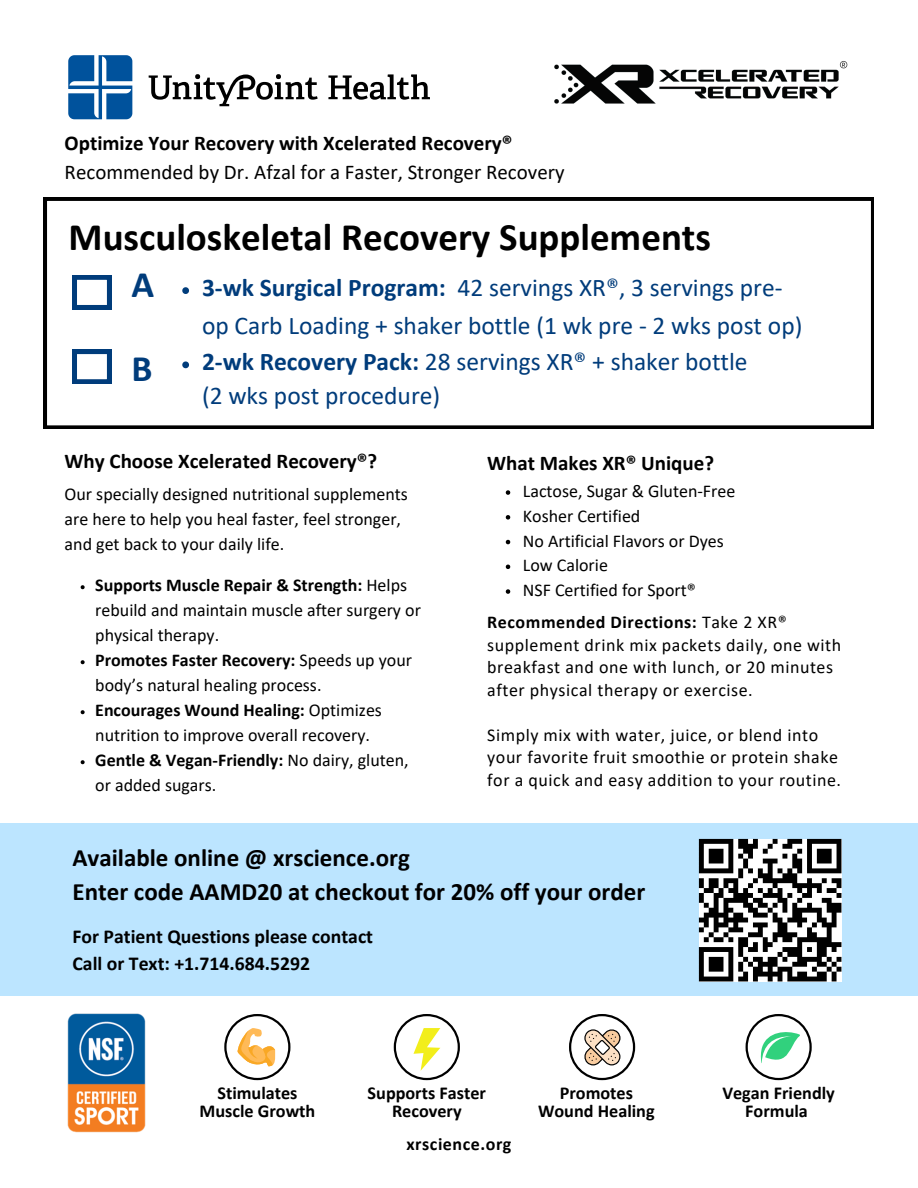
<style>
.page{position:relative;width:918px;height:1188px;background:#fff}
.page>*{position:absolute;margin:0;border:0;box-sizing:border-box;transform-origin:0 0}
.t1{font:700 39px "Calibri";color:#000}
.t2{font:700 37.5px "Calibri";color:#003c7b}
.t3{font:25.5px/38.2px "Calibri";color:#003c7b}
.t4{font:700 25.05px/34.7px "Calibri";color:#000}
.t5{font:21px/29.2px "Calibri";color:#000}
.t6{font:700 21px "Calibri";color:#000}
.t7{font:700 19.8px/27px "Calibri";color:#000}
.t8{font:700 18.15px/18px "Calibri";color:#000;text-align:center}
.t9{font:18px/25px "Calibri";color:#000}
.t10{font:18px/22.5px "Calibri";letter-spacing:.03em;color:#000}
.t11{font:700 18px "Calibri";letter-spacing:.03em;color:#000}
.s1{font-weight:700}
</style>
<div class="page">
<svg style="left:569px;top:1014px;width:66px;height:66px"></svg>
<svg style="left:224px;top:1014px;width:66px;height:66px"></svg>
<svg style="left:394px;top:1014px;width:66px;height:66px"></svg>
<svg style="left:746px;top:1014px;width:66px;height:66px"></svg>
<img style="left:67px;top:1013px;width:79px;height:120px">
<div style="left:0;top:823px;width:918px;height:173px;background:#bce5ff"></div>
<svg style="left:699px;top:839px;width:142px;height:142px;background:#7c7c7c"></svg>
<svg style="left:44px;top:198px;width:830px;height:231px"></svg>
<img style="left:554px;top:61px;width:294px;height:43px">
<svg style="left:68px;top:55px;width:64px;height:64px"></svg>
<svg style="left:149px;top:74px;width:169px;height:32px"></svg>
<svg style="left:328px;top:74px;width:102px;height:26px"></svg>
<svg style="left:182px;top:287px;width:7px;height:7px"></svg>
<svg style="left:182px;top:361px;width:7px;height:7px"></svg>
<svg style="left:506px;top:490px;width:4px;height:5px"></svg>
<svg style="left:506px;top:515px;width:4px;height:5px"></svg>
<svg style="left:506px;top:540px;width:4px;height:4px"></svg>
<svg style="left:506px;top:565px;width:4px;height:4px"></svg>
<svg style="left:506px;top:589px;width:4px;height:5px"></svg>
<svg style="left:81px;top:585px;width:4px;height:4px"></svg>
<svg style="left:81px;top:660px;width:4px;height:4px"></svg>
<svg style="left:81px;top:710px;width:4px;height:4px"></svg>
<svg style="left:81px;top:760px;width:4px;height:4px"></svg>
<p class="t5" style="left:65px;top:130px;width:502px"><span class="s1">Optimize Your Recovery with Xcelerated Recovery®<br></span>Recommended by Dr. Afzal for a Faster, Stronger Recovery</p>
<p class="t1" style="left:69px;top:220px;width:644px">Musculoskeletal Recovery Supplements</p>
<p class="t2" style="left:132px;top:269px;width:24px">A</p>
<p class="t2" style="left:132px;top:353px;width:22px">B</p>
<p class="t3" style="left:202px;top:271px;width:602px"><span class="s1">3-wk Surgical Program:</span> 42 servings XR®, 3 servings pre&shy;op Carb Loading + shaker bottle (1 wk pre - 2 wks post op)</p>
<p class="t3" style="left:202px;top:347px;width:547px;line-height:33.8px"><span class="s1">2-wk Recovery Pack:</span> 28 servings XR® + shaker bottle (2 wks post procedure)</p>
<p class="t6" style="left:65px;top:453px;width:314px">Why Choose Xcelerated Recovery®?</p>
<p class="t9" style="left:65px;top:483px;width:345px">Our specially designed nutritional supplements are here to help you heal faster, feel stronger, and get back to your daily life.</p>
<p class="t9" style="left:95px;top:574px;width:327px"><span class="s1">Supports Muscle Repair &amp; Strength:</span> Helps rebuild and maintain muscle after surgery or physical therapy.</p>
<p class="t9" style="left:95px;top:649px;width:318px"><span class="s1">Promotes Faster Recovery:</span> Speeds up your body’s natural healing process.</p>
<h3 class="t9" style="left:95px;top:699px;width:288px"><span class="s1">Encourages Wound Healing:</span> Optimizes nutrition to improve overall recovery.</h3>
<h5 class="t9" style="left:95px;top:749px;width:315px"><span class="s1">Gentle &amp; Vegan-Friendly:</span> No dairy, gluten, or added sugars.</h5>
<p class="t6" style="left:487px;top:455px;width:228px">What Makes XR® Unique?</p>
<p class="t9" style="left:523px;top:480px;width:214px">Lactose, Sugar &amp; Gluten-Free</p>
<p class="t9" style="left:523px;top:505px;width:119px">Kosher Certified</p>
<p class="t9" style="left:523px;top:530px;width:203px">No Artificial Flavors or Dyes</p>
<p class="t9" style="left:523px;top:554px;width:87px">Low Calorie</p>
<p class="t9" style="left:523px;top:579px;width:175px">NSF Certified for Sport®</p>
<p class="t10" style="left:487px;top:613px;width:356px"><span class="s1">Recommended Directions:</span> Take 2 XR® supplement drink mix packets daily, one with breakfast and one with lunch, or 20 minutes after physical therapy or exercise.</p>
<p class="t10" style="left:487px;top:725px;width:355px">Simply mix with water, juice, or blend into your favorite fruit smoothie or protein shake for a quick and easy addition to your routine.</p>
<p class="t4" style="left:73px;top:842px;width:574px">Available online @ xrscience.org<br>Enter code AAMD20 at checkout for 20% off your order</p>
<p class="t7" style="left:73px;top:924px;width:302px">For Patient Questions please contact<br>Call or Text: +1.714.684.5292</p>
<h6 class="t8" style="left:200px;top:1085px;width:117px">Stimulates<br>Muscle Growth</h6>
<h2 class="t8" style="left:368px;top:1085px;width:120px">Supports Faster<br>Recovery</h2>
<h1 class="t8" style="left:538px;top:1085px;width:118px">Promotes<br>Wound Healing</h1>
<h1 class="t8" style="left:722px;top:1085px;width:114px">Vegan Friendly<br>Formula</h1>
<h5 class="t11" style="left:406px;top:1137px;width:107px">xrscience.org</h5>
</div>
